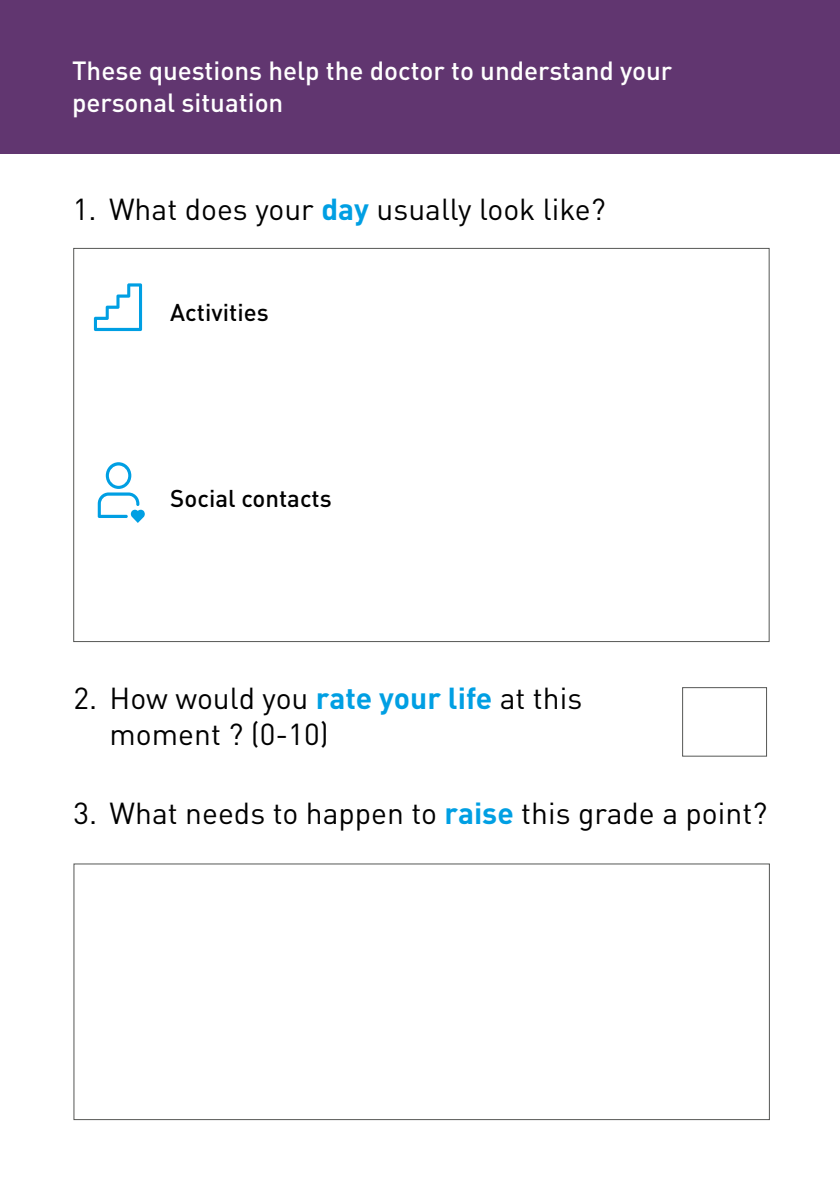
<style>
.page{position:relative;width:840px;height:1191px;background:#fff}
.page>*{position:absolute;margin:0;border:0;box-sizing:border-box;transform-origin:0 0}
.t1{font:30px/36px "DIN Pro";color:#000}
.t2{font:500 26px/31.2px "DIN Pro";color:#fff}
.t3{font:500 24px "DIN Pro";color:#000}
.s1{font-weight:700;color:#009fe3}
</style>
<div class="page">
<hr style="left:839px;top:687px;width:1px;height:504px;background:#009fe3">
<div style="left:0;top:0;width:839px;height:153px;background:#613670"></div>
<div style="left:73px;top:863px;width:696px;height:257px;border:1px solid #565755"></div>
<div style="left:681px;top:687px;width:85px;height:69px;border:1px solid #565755"></div>
<svg style="left:98px;top:462px;width:47px;height:61px"></svg>
<svg style="left:94px;top:283px;width:48px;height:48px"></svg>
<p class="t2" style="left:72px;top:54px;width:601px">These questions help the doctor to understand your personal situation</p>
<p class="t1" style="left:73px;top:190px;width:534px">1. What does your <span class="s1">day</span> usually look like?</p>
<p class="t3" style="left:170px;top:296px;width:100px">Activities</p>
<p class="t3" style="left:170px;top:482px;width:163px">Social contacts</p>
<p class="t1" style="left:109px;top:679px;width:474px;text-indent:-36px">2. How would you <span class="s1">rate your life</span> at this moment ? (0-10)</p>
<p class="t1" style="left:73px;top:793px;width:695px">3. What needs to happen to <span class="s1">raise</span> this grade a point?</p>
</div>
